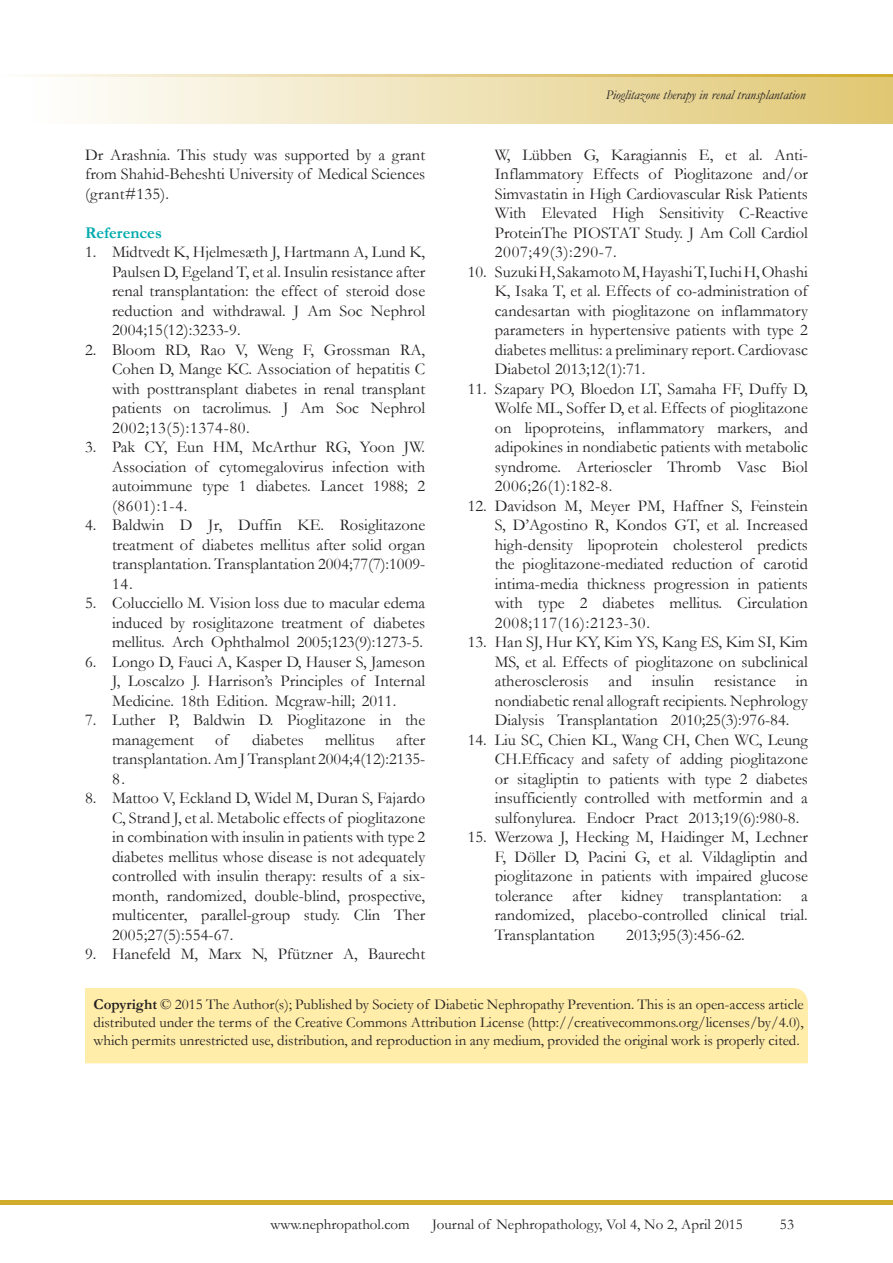
<style>
.page{position:relative;width:893px;height:1263px;background:#fff}
.page>*{position:absolute;margin:0;border:0;box-sizing:border-box;transform-origin:0 0}
.t1{font:16.5px/19.5px "Garamond";color:#231f20;text-align:justify}
.t2{font:700 16.5px "Garamond";color:#00aaad}
.t3{font:15px/18px "Garamond";color:#231f20;text-align:justify}
.t4{font:italic 13.5px "Garamond";color:#231f20}
.s1{font-weight:700}
</style>
<div class="page">
<hr style="left:0;top:1200px;width:893px;height:4px;background:#d1ab2a">
<div style="left:0;top:77px;width:893px;height:46px;background:linear-gradient(to right,#fff,#e0c773)"></div>
<svg style="left:32px;top:75px;width:861px;height:2px;background:#e5cf8b"></svg>
<div style="left:85px;top:988px;width:723px;height:75px;background:#ffeda9"></div>
<p class="t1" style="left:85px;top:144px;width:342px">Dr Arashnia. This study was supported by a grant from Shahid-Beheshti University of Medical Sciences (grant#135).</p>
<p class="t2" style="left:85px;top:221px;width:78px">References</p>
<p class="t1" style="left:112px;top:242px;width:315px;text-indent:-27px">1. Midtvedt K, Hjelmesæth J, Hartmann A, Lund K, Paulsen D, Egeland T, et al. Insulin resistance after renal transplantation: the effect of steroid dose reduction and withdrawal. J Am Soc Nephrol 2004;15(12):3233-9.</p>
<p class="t1" style="left:112px;top:339px;width:315px;text-indent:-27px">2. Bloom RD, Rao V, Weng F, Grossman RA, Cohen D, Mange KC. Association of hepatitis C with posttransplant diabetes in renal transplant patients on tacrolimus. J Am Soc Nephrol 2002;13(5):1374-80.</p>
<p class="t1" style="left:112px;top:437px;width:315px;text-indent:-27px">3. Pak CY, Eun HM, McArthur RG, Yoon JW.<br>Association of cytomegalovirus infection with autoimmune type 1 diabetes. Lancet 1988; 2 (8601):1-4.</p>
<p class="t1" style="left:112px;top:515px;width:315px;text-indent:-27px">4. Baldwin D Jr, Duffin KE. Rosiglitazone treatment of diabetes mellitus after solid organ transplantation. Transplantation 2004;77(7):1009- 14.</p>
<p class="t1" style="left:112px;top:593px;width:315px;text-indent:-27px">5. Colucciello M. Vision loss due to macular edema induced by rosiglitazone treatment of diabetes mellitus. Arch Ophthalmol 2005;123(9):1273-5.</p>
<p class="t1" style="left:112px;top:651px;width:315px;text-indent:-27px">6. Longo D, Fauci A, Kasper D, Hauser S, Jameson J, Loscalzo J. Harrison’s Principles of Internal Medicine. 18th Edition. Mcgraw-hill; 2011.</p>
<p class="t1" style="left:112px;top:710px;width:315px;text-indent:-27px">7. Luther P, Baldwin D. Pioglitazone in the management</p>
<p class="t1" style="left:215px;top:729px;width:15px">of</p>
<p class="t1" style="left:252px;top:729px;width:53px">diabetes</p>
<p class="t1" style="left:325px;top:729px;width:51px">mellitus</p>
<p class="t1" style="left:112px;top:729px;width:315px;text-indent:284px">after transplantation. Am J Transplant 2004;4(12):2135- 8.</p>
<p class="t1" style="left:112px;top:788px;width:315px;text-indent:-27px">8. Mattoo V, Eckland D, Widel M, Duran S, Fajardo C, Strand J, et al. Metabolic effects of pioglitazone in combination with insulin in patients with type 2 diabetes mellitus whose disease is not adequately controlled with insulin therapy: results of a six&shy;month, randomized, double-blind, prospective, multicenter, parallel-group study. Clin Ther 2005;27(5):554-67.</p>
<p class="t1" style="left:85px;top:944px;width:342px">9. Hanefeld M, Marx N, Pfützner A, Baurecht</p>
<p class="t4" style="left:606px;top:86px;width:201px">Pioglitazone therapy in renal transplantation</p>
<p class="t1" style="left:495px;top:144px;width:315px">W, Lübben G, Karagiannis E, et al. Anti-Inflammatory Effects of Pioglitazone and/or Simvastatin in High Cardiovascular Risk Patients With Elevated High Sensitivity C-Reactive ProteinThe PIOSTAT Study. J Am Coll Cardiol 2007;49(3):290-7.</p>
<p class="t1" style="left:495px;top:261px;width:315px;text-indent:-27px">10. Suzuki H, Sakamoto M, Hayashi T, Iuchi H, Ohashi K, Isaka T, et al. Effects of co-administration of candesartan with pioglitazone on inflammatory parameters in hypertensive patients with type 2 diabetes mellitus: a preliminary report. Cardiovasc Diabetol 2013;12(1):71.</p>
<p class="t1" style="left:495px;top:378px;width:315px;text-indent:-27px">11. Szapary PO, Bloedon LT, Samaha FF, Duffy D, Wolfe ML, Soffer D, et al. Effects of pioglitazone on lipoproteins, inflammatory markers, and adipokines in nondiabetic patients with metabolic syndrome. Arterioscler Thromb Vasc Biol 2006;26(1):182-8.</p>
<p class="t1" style="left:495px;top:495px;width:315px;text-indent:-27px">12. Davidson M, Meyer PM, Haffner S, Feinstein S, D’Agostino R, Kondos GT, et al. Increased high-density lipoprotein cholesterol predicts the pioglitazone-mediated reduction of carotid intima-media thickness progression in patients with type 2 diabetes mellitus. Circulation 2008;117(16):2123-30.</p>
<p class="t1" style="left:495px;top:632px;width:315px;text-indent:-27px">13. Han SJ, Hur KY, Kim YS, Kang ES, Kim SI, Kim MS, et al. Effects of pioglitazone on subclinical atherosclerosis and insulin resistance in nondiabetic renal allograft recipients. Nephrology Dialysis Transplantation 2010;25(3):976-84.</p>
<p class="t1" style="left:495px;top:729px;width:315px;text-indent:-27px">14. Liu SC, Chien KL, Wang CH, Chen WC, Leung CH.Efficacy and safety of adding pioglitazone or sitagliptin to patients with type 2 diabetes insufficiently controlled with metformin and a sulfonylurea. Endocr Pract 2013;19(6):980-8.</p>
<p class="t1" style="left:495px;top:827px;width:315px;text-indent:-27px">15. Werzowa J, Hecking M, Haidinger M, Lechner F, Döller D, Pacini G, et al. Vildagliptin and pioglitazone in patients with impaired glucose tolerance after kidney transplantation: a randomized, placebo-controlled clinical trial.<br>Transplantation</p>
<p class="t1" style="left:626px;top:924px;width:120px">2013;95(3):456-62.</p>
<p class="t3" style="left:94px;top:995px;width:712px"><span class="s1">Copyright</span> © 2015 The Author(s); Published by Society of Diabetic Nephropathy Prevention. This is an open-access article distributed under the terms of the Creative Commons Attribution License (http://creativecommons.org/licenses/by/4.0), which permits unrestricted use, distribution, and reproduction in any medium, provided the original work is properly cited.</p>
<p class="t3" style="left:271px;top:1215px;width:141px">www.nephropathol.com</p>
<p class="t3" style="left:432px;top:1215px;width:312px">Journal of Nephropathology, Vol 4, No 2, April 2015</p>
<p class="t3" style="left:780px;top:1215px;width:16px">53</p>
</div>
